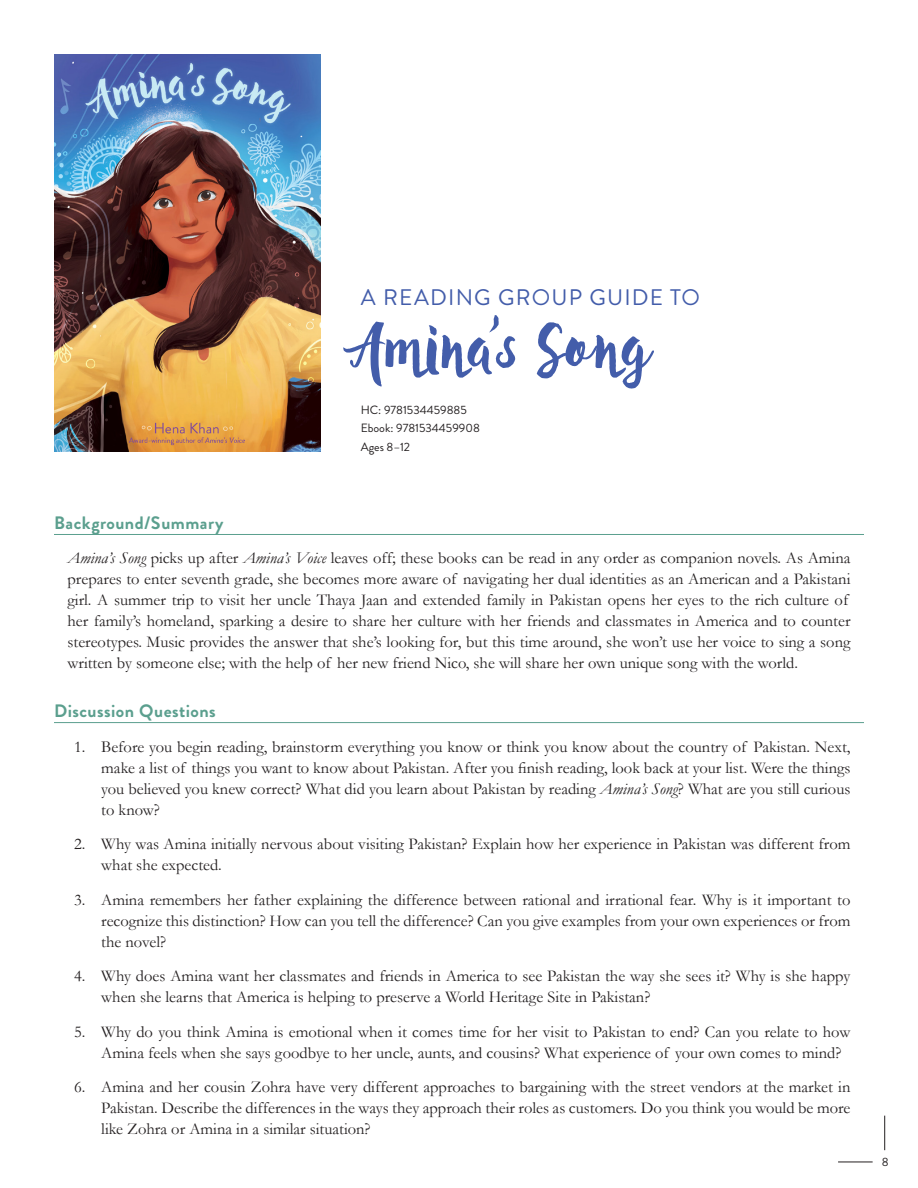
<style>
.page{position:relative;width:918px;height:1188px;background:#fff}
.page>*{position:absolute;margin:0;border:0;box-sizing:border-box;transform-origin:0 0}
.t1{font:72px "Kira";letter-spacing:-.005em;color:#435daa}
.t2{font:22.5px "Brandon Grotesque";letter-spacing:.05em;color:#435daa}
.t3{font:700 18px "Brandon Grotesque";letter-spacing:.025em;color:#5b9f8e}
.body{font:16.5px/21px "Garamond";color:#231f20}
.details{font:12px "Brandon Grotesque";color:#231f20}
.s1{font-style:italic}
</style>
<div class="page">
<hr style="left:54px;top:534px;width:810px;height:1px;background:#5b9f8e">
<hr style="left:54px;top:722px;width:810px;height:1px;background:#5b9f8e">
<img style="left:54px;top:54px;width:267px;height:397px">
<hr style="left:838px;top:1162px;width:35px;height:1px;background:#231f20">
<hr style="left:884px;top:1116px;width:1px;height:34px;background:#231f20">
<p class="t2" style="left:361px;top:282px;width:341px">A READING GROUP GUIDE TO</p>
<p class="t1" style="left:342px;top:298px;width:310px">Amina’s Song</p>
<p class="details" style="left:361px;top:401px;width:108px">HC: 9781534459885</p>
<p class="details" style="left:361px;top:420px;width:121px">Ebook: 9781534459908</p>
<p class="details" style="left:361px;top:439px;width:51px">Ages 8–12</p>
<p class="t3" style="left:54px;top:510px;width:171px">Background/Summary</p>
<p class="body" style="left:68px;top:548px;width:785px"><span class="s1">Amina’s Song</span> picks up after <span class="s1">Amina’s Voice</span> leaves off; these books can be read in any order as companion novels. As Amina prepares to enter seventh grade, she becomes more aware of navigating her dual identities as an American and a Pakistani girl. A summer trip to visit her uncle Thaya Jaan and extended family in Pakistan opens her eyes to the rich culture of her family’s homeland, sparking a desire to share her culture with her friends and classmates in America and to counter stereotypes. Music provides the answer that she’s looking for, but this time around, she won’t use her voice to sing a song written by someone else; with the help of her new friend Nico, she will share her own unique song with the world.</p>
<p class="t3" style="left:54px;top:698px;width:163px">Discussion Questions</p>
<p class="body" style="left:101px;top:736px;width:751px;text-align:justify;text-indent:-27px">1. Before you begin reading, brainstorm everything you know or think you know about the country of Pakistan. Next, make a list of things you want to know about Pakistan. After you finish reading, look back at your list. Were the things you believed you knew correct? What did you learn about Pakistan by reading <span class="s1">Amina’s Song</span>? What are you still curious to know?</p>
<p class="body" style="left:101px;top:833px;width:751px;text-indent:-27px">2. Why was Amina initially nervous about visiting Pakistan? Explain how her experience in Pakistan was different from what she expected.</p>
<p class="body" style="left:101px;top:889px;width:751px;text-align:justify;text-indent:-27px">3. Amina remembers her father explaining the difference between rational and irrational fear. Why is it important to recognize this distinction? How can you tell the difference? Can you give examples from your own experiences or from the novel?</p>
<p class="body" style="left:101px;top:965px;width:751px;text-indent:-27px">4. Why does Amina want her classmates and friends in America to see Pakistan the way she sees it? Why is she happy when she learns that America is helping to preserve a World Heritage Site in Pakistan?</p>
<p class="body" style="left:101px;top:1021px;width:751px;text-indent:-27px">5. Why do you think Amina is emotional when it comes time for her visit to Pakistan to end? Can you relate to how<br>Amina feels when she says goodbye to her uncle, aunts, and cousins? What experience of your own comes to mind?</p>
<p class="body" style="left:101px;top:1076px;width:751px;text-align:justify;text-indent:-27px">6. Amina and her cousin Zohra have very different approaches to bargaining with the street vendors at the market in Pakistan. Describe the differences in the ways they approach their roles as customers. Do you think you would be more like Zohra or Amina in a similar situation?</p>
<p class="details" style="left:882px;top:1154px;width:8px">8</p>
</div>
